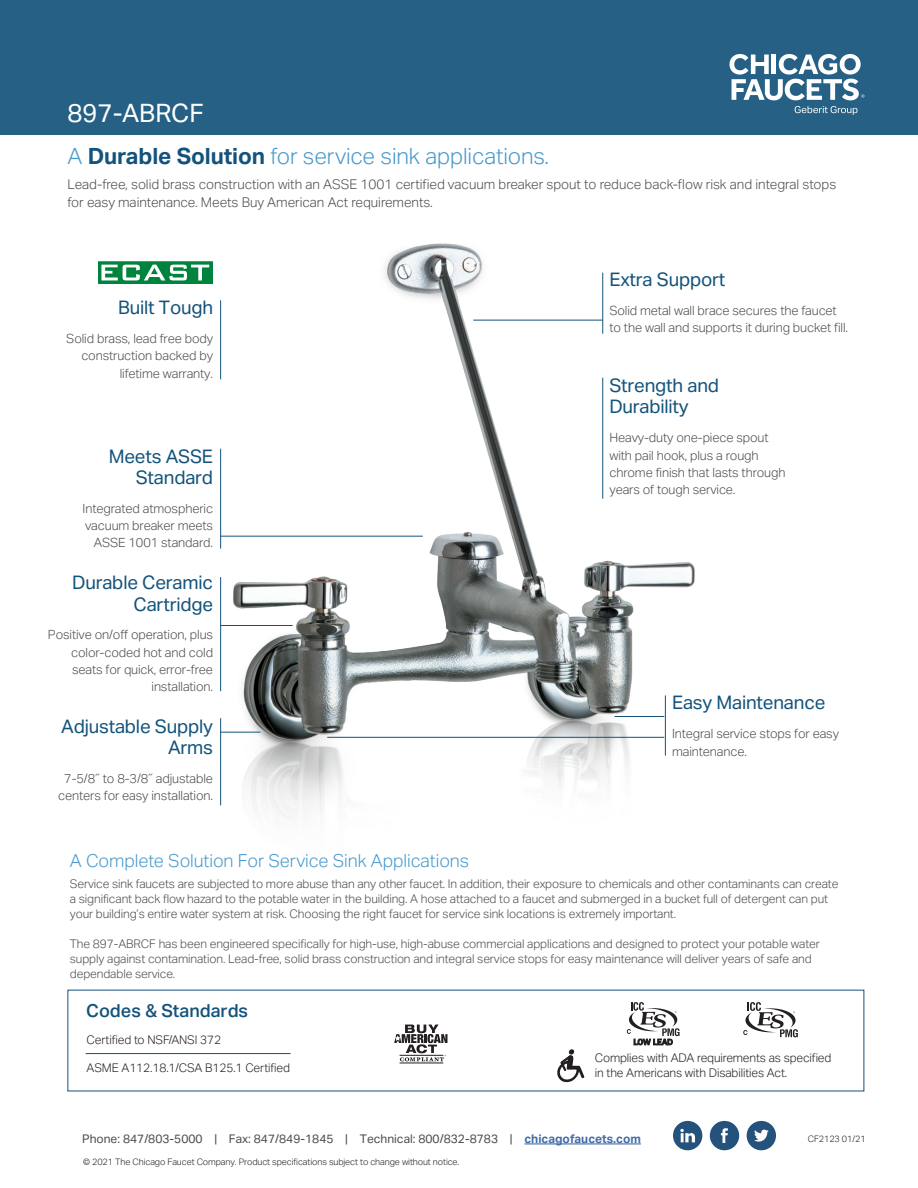
<style>
.page{position:relative;width:918px;height:1188px;background:#fff}
.page>*{position:absolute;margin:0;border:0;box-sizing:border-box;transform-origin:0 0}
.Back_Header_17_18{font:25.5px "Aktiv Grotesk Geberit";color:#fff}
.Back_Subhead_15_17{font:300 22.5px "Aktiv Grotesk Geberit";letter-spacing:-.005em;color:#4799cc}
.Back_Caption_Header{font:18.75px/21px "Aktiv Grotesk Geberit";letter-spacing:-.01em;color:#13537b;text-align:right}
.Back_Small_Subhead_1{font:300 18px "Aktiv Grotesk Geberit";letter-spacing:-.005em;color:#4799cc}
.t1{font:500 18px "Aktiv Grotesk Geberit";color:#13537b}
.Body_Copy_9_12{font:300 13.5px/18px "Aktiv Grotesk Geberit";letter-spacing:-.005em;color:#4b4c4d}
.Back_Caption_Copy_8{font:300 12.75px/17.2px "Aktiv Grotesk Geberit";letter-spacing:-.01em;color:#4b4c4d}
.Back_Small__Copy_8_1{font:300 12px/15px "Aktiv Grotesk Geberit";letter-spacing:-.01em;color:#4b4c4d}
.Codes_Copy_8_10{font:300 12px/15px "Aktiv Grotesk Geberit";letter-spacing:-.01em;color:#231f20}
.t2{font:12px "Aktiv Grotesk Geberit";color:#4b4c4d}
.t3{font:300 9px "Aktiv Grotesk Geberit";letter-spacing:-.01em;color:#231f20}
.s1{font-weight:700;color:#13537b}
.s2{font-weight:700;color:#436da8}
</style>
<div class="page">
<img style="left:212px;top:243px;width:483px;height:575px">
<div style="left:0;top:0;width:918px;height:135px;background:#266185"></div>
<svg style="left:730px;top:54px;width:135px;height:46px"></svg>
<svg style="left:795px;top:106px;width:63px;height:9px"></svg>
<hr style="left:665px;top:695px;width:1px;height:61px;background:#13537b">
<hr style="left:615px;top:716px;width:49px;height:1px;background:#13537b">
<hr style="left:327px;top:737px;width:337px;height:1px;background:#13537b">
<hr style="left:220px;top:577px;width:1px;height:114px;background:#13537b">
<hr style="left:220px;top:449px;width:1px;height:100px;background:#13537b">
<hr style="left:220px;top:718px;width:1px;height:87px;background:#13537b">
<hr style="left:220px;top:625px;width:73px;height:1px;background:#13537b">
<hr style="left:220px;top:732px;width:40px;height:1px;background:#13537b">
<hr style="left:220px;top:536px;width:203px;height:1px;background:#13537b">
<hr style="left:602px;top:273px;width:1px;height:61px;background:#13537b">
<hr style="left:602px;top:378px;width:1px;height:121px;background:#13537b">
<hr style="left:473px;top:320px;width:130px;height:1px;background:#13537b">
<hr style="left:220px;top:300px;width:1px;height:79px;background:#13537b">
<div style="left:747px;top:1121px;width:29px;height:29px;background:#24527d;border-radius:50%"></div>
<svg style="left:754px;top:1130px;width:15px;height:12px"></svg>
<div style="left:710px;top:1121px;width:29px;height:29px;background:#24527d;border-radius:50%"></div>
<svg style="left:721px;top:1128px;width:7px;height:15px"></svg>
<div style="left:673px;top:1121px;width:29px;height:29px;background:#24527d;border-radius:50%"></div>
<svg style="left:680px;top:1129px;width:15px;height:13px"></svg>
<hr style="left:524px;top:1143px;width:117px;height:1px;background:#436da8">
<svg style="left:557px;top:1049px;width:27px;height:33px"></svg>
<hr style="left:86px;top:1053px;width:205px;height:1px;background:#13537b">
<svg style="left:743px;top:1002px;width:55px;height:35px"></svg>
<svg style="left:627px;top:1002px;width:53px;height:43px"></svg>
<svg style="left:100px;top:264px;width:111px;height:18px"></svg>
<div style="left:98px;top:262px;width:115px;height:22px;border:1px solid #00843d"></div>
<svg style="left:101px;top:265px;width:108px;height:15px"></svg>
<hr style="left:400px;top:1063px;width:43px;height:1px;background:#231f20">
<svg style="left:394px;top:1025px;width:53px;height:36px"></svg>
<p class="Back_Header_17_18" style="left:68px;top:98px;width:138px">897-ABRCF</p>
<p class="Back_Subhead_15_17" style="left:68px;top:143px;width:483px">A <span class="s1">Durable Solution</span> for service sink applications.</p>
<p class="Body_Copy_9_12" style="left:68px;top:175px;width:770px">Lead-free, solid brass construction with an ASSE 1001 certified vacuum breaker spout to reduce back-flow risk and integral stops for easy maintenance. Meets Buy American Act requirements.</p>
<p class="Back_Caption_Header" style="left:118px;top:297px;width:96px">Built Tough</p>
<p class="Back_Caption_Copy_8" style="left:66px;top:330px;width:148px;text-align:right">Solid brass, lead free body construction backed by lifetime warranty.</p>
<p class="Back_Caption_Header" style="left:109px;top:445px;width:106px">Meets ASSE<br>Standard</p>
<p class="Back_Caption_Copy_8" style="left:83px;top:500px;width:132px;text-align:right">Integrated atmospheric vacuum breaker meets<br>ASSE 1001 standard.</p>
<p class="Back_Caption_Header" style="left:72px;top:572px;width:142px">Durable Ceramic<br>Cartridge</p>
<p class="Back_Caption_Copy_8" style="left:48px;top:626px;width:167px;text-align:right">Positive on/off operation, plus color-coded hot and cold seats for quick, error-free installation.</p>
<p class="Back_Caption_Header" style="left:61px;top:716px;width:153px">Adjustable Supply<br>Arms</p>
<p class="Back_Caption_Copy_8" style="left:58px;top:770px;width:156px;text-align:center">7-5/8˝ to 8-3/8˝ adjustable centers for easy installation.</p>
<p class="Back_Caption_Header" style="left:609px;top:269px;width:117px">Extra Support</p>
<p class="Back_Caption_Copy_8" style="left:609px;top:302px;width:240px">Solid metal wall brace secures the faucet to the wall and supports it during bucket fill.</p>
<p class="Back_Caption_Header" style="left:609px;top:375px;width:111px;text-align:left">Strength and<br>Durability</p>
<p class="Back_Caption_Copy_8" style="left:609px;top:429px;width:178px">Heavy-duty one-piece spout with pail hook, plus a rough chrome finish that lasts through years of tough service.</p>
<p class="Back_Caption_Header" style="left:672px;top:692px;width:155px">Easy Maintenance</p>
<p class="Back_Caption_Copy_8" style="left:672px;top:725px;width:168px">Integral service stops for easy maintenance.</p>
<p class="Back_Small_Subhead_1" style="left:70px;top:850px;width:401px">A Complete Solution For Service Sink Applications</p>
<p class="Back_Small__Copy_8_1" style="left:70px;top:877px;width:770px">Service sink faucets are subjected to more abuse than any other faucet. In addition, their exposure to chemicals and other contaminants can create a significant back flow hazard to the potable water in the building. A hose attached to a faucet and submerged in a bucket full of detergent can put your building’s entire water system at risk. Choosing the right faucet for service sink locations is extremely important.</p>
<p class="Back_Small__Copy_8_1" style="left:70px;top:937px;width:751px">The 897-ABRCF has been engineered specifically for high-use, high-abuse commercial applications and designed to protect your potable water supply against contamination. Lead-free, solid brass construction and integral service stops for easy maintenance will deliver years of safe and dependable service.</p>
<p class="t1" style="left:86px;top:1000px;width:163px">Codes &amp; Standards</p>
<p class="Codes_Copy_8_10" style="left:87px;top:1032px;width:136px">Certified to NSF/ANSI 372</p>
<p class="Codes_Copy_8_10" style="left:87px;top:1061px;width:205px">ASME A112.18.1/CSA B125.1 Certified</p>
<p class="Codes_Copy_8_10" style="left:595px;top:1051px;width:238px">Complies with ADA requirements as specified in the Americans with Disabilities Act.</p>
<p class="t2" style="left:82px;top:1132px;width:560px">Phone: 847/803-5000 | Fax: 847/849-1845 | Technical: 800/832-8783 | <span class="s2">chicagofaucets.com</span></p>
<p class="t3" style="left:83px;top:1157px;width:378px">© 2021 The Chicago Faucet Company. Product specifications subject to change without notice.</p>
<p class="t3" style="left:808px;top:1134px;width:59px">CF2123 01/21</p>
</div>
